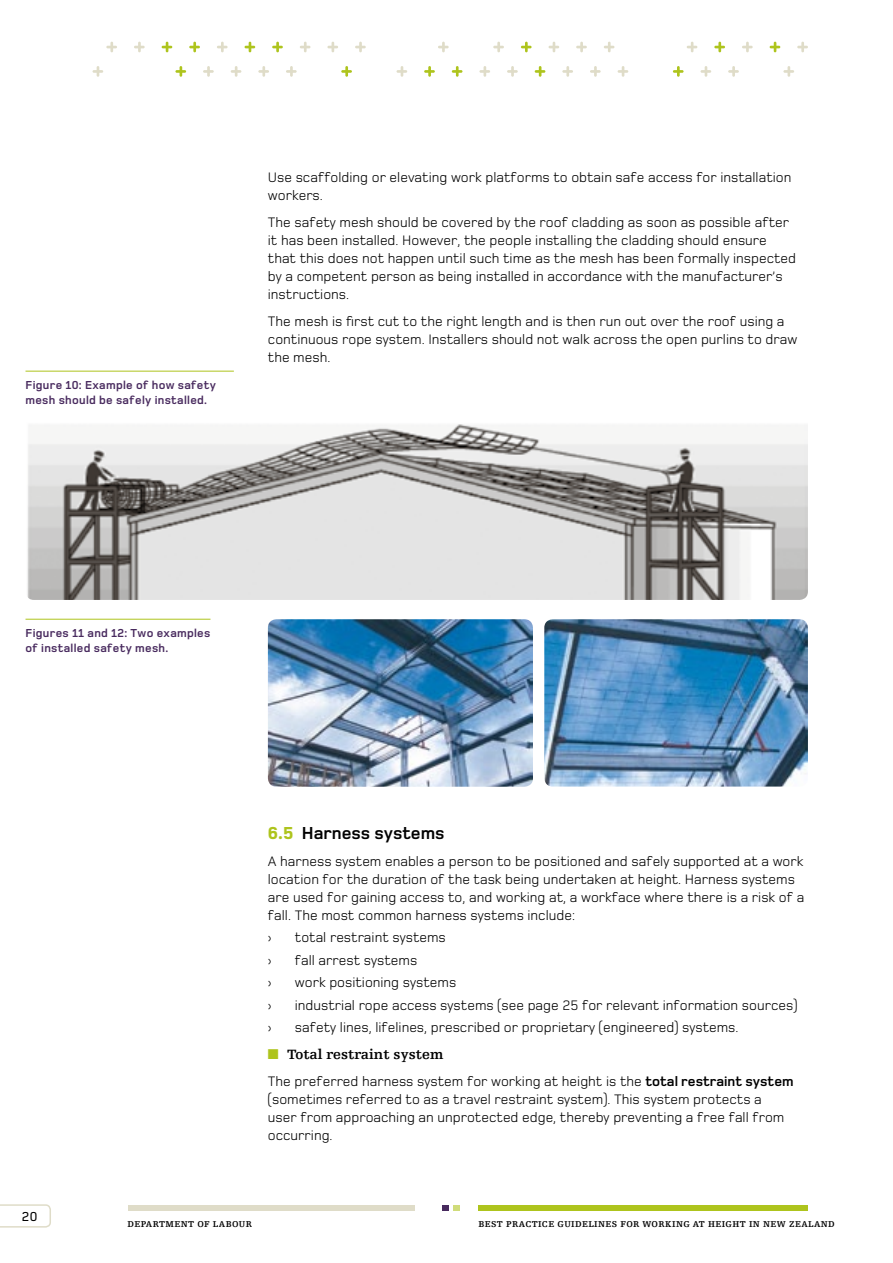
<style>
.page{position:relative;width:893px;height:1263px;background:#fff}
.page>*{position:absolute;margin:0;border:0;box-sizing:border-box;transform-origin:0 0}
.t1{font:700 18px "Foundry Monoline";color:#000}
.t2{font:14.25px/18px "Foundry Monoline";color:#000}
.t3{font:700 14.25px "Egyptienne F";color:#000}
.t4{font:500 13.5px "Foundry Monoline";color:#000}
.t5{font:700 12px/15.8px "Foundry Monoline";letter-spacing:.025em;color:#482a5e}
.t6{font:700 9px "Egyptienne F";letter-spacing:.04em;color:#000}
.s1{font-weight:800;color:#aec41d}
.s2{color:#aec41d}
.s3{font-weight:700}
</style>
<div class="page">
<div style="left:478px;top:1205px;width:330px;height:5px;background:#aec41d"></div>
<div style="left:128px;top:1205px;width:286px;height:5px;background:#dfdcc8"></div>
<svg style="left:442px;top:1205px;width:17px;height:5px"></svg>
<svg style="left:0;top:1204px;width:51px;height:23px"></svg>
<svg style="left:93px;top:66px;width:10px;height:11px"></svg>
<svg style="left:203px;top:66px;width:11px;height:11px"></svg>
<svg style="left:231px;top:66px;width:10px;height:11px"></svg>
<svg style="left:258px;top:66px;width:11px;height:11px"></svg>
<svg style="left:286px;top:66px;width:11px;height:11px"></svg>
<svg style="left:397px;top:66px;width:10px;height:11px"></svg>
<svg style="left:479px;top:66px;width:11px;height:11px"></svg>
<svg style="left:507px;top:66px;width:11px;height:11px"></svg>
<svg style="left:562px;top:66px;width:11px;height:11px"></svg>
<svg style="left:590px;top:66px;width:11px;height:11px"></svg>
<svg style="left:618px;top:66px;width:10px;height:11px"></svg>
<svg style="left:700px;top:66px;width:11px;height:11px"></svg>
<svg style="left:728px;top:66px;width:11px;height:11px"></svg>
<svg style="left:783px;top:66px;width:11px;height:11px"></svg>
<svg style="left:106px;top:42px;width:11px;height:10px"></svg>
<svg style="left:134px;top:42px;width:11px;height:10px"></svg>
<svg style="left:217px;top:42px;width:11px;height:10px"></svg>
<svg style="left:300px;top:42px;width:10px;height:10px"></svg>
<svg style="left:327px;top:42px;width:11px;height:10px"></svg>
<svg style="left:355px;top:42px;width:11px;height:10px"></svg>
<svg style="left:438px;top:42px;width:11px;height:10px"></svg>
<svg style="left:493px;top:42px;width:11px;height:10px"></svg>
<svg style="left:549px;top:42px;width:10px;height:10px"></svg>
<svg style="left:576px;top:42px;width:11px;height:10px"></svg>
<svg style="left:604px;top:42px;width:10px;height:10px"></svg>
<svg style="left:687px;top:42px;width:10px;height:10px"></svg>
<svg style="left:742px;top:42px;width:11px;height:10px"></svg>
<svg style="left:797px;top:42px;width:11px;height:10px"></svg>
<svg style="left:175px;top:66px;width:11px;height:11px"></svg>
<svg style="left:341px;top:66px;width:11px;height:11px"></svg>
<svg style="left:424px;top:66px;width:11px;height:11px"></svg>
<svg style="left:452px;top:66px;width:10px;height:11px"></svg>
<svg style="left:535px;top:66px;width:10px;height:11px"></svg>
<svg style="left:673px;top:66px;width:11px;height:11px"></svg>
<svg style="left:162px;top:42px;width:10px;height:10px"></svg>
<svg style="left:189px;top:42px;width:11px;height:10px"></svg>
<svg style="left:245px;top:42px;width:10px;height:10px"></svg>
<svg style="left:272px;top:42px;width:11px;height:10px"></svg>
<svg style="left:521px;top:42px;width:11px;height:10px"></svg>
<svg style="left:714px;top:42px;width:11px;height:10px"></svg>
<svg style="left:770px;top:42px;width:10px;height:10px"></svg>
<hr style="left:26px;top:619px;width:184px;height:1px;background:#aec41d">
<img style="left:268px;top:619px;width:265px;height:168px">
<img style="left:544px;top:619px;width:264px;height:167px">
<img style="left:27px;top:424px;width:781px;height:176px">
<hr style="left:26px;top:371px;width:208px;height:1px;background:#aec41d">
<p class="t5" style="left:26px;top:377px;width:192px">Figure 10: Example of how safety mesh should be safely installed.</p>
<p class="t2" style="left:268px;top:168px;width:525px">Use scaffolding or elevating work platforms to obtain safe access for installation workers.</p>
<p class="t2" style="left:268px;top:213px;width:530px">The safety mesh should be covered by the roof cladding as soon as possible after it has been installed. However, the people installing the cladding should ensure that this does not happen until such time as the mesh has been formally inspected by a competent person as being installed in accordance with the manufacturer’s instructions.</p>
<p class="t2" style="left:268px;top:312px;width:531px">The mesh is first cut to the right length and is then run out over the roof using a continuous rope system. Installers should not walk across the open purlins to draw the mesh.</p>
<p class="t5" style="left:26px;top:625px;width:186px">Figures 11 and 12: Two examples of installed safety mesh.</p>
<p class="t1" style="left:268px;top:823px;width:178px"><span class="s1">6.5</span> Harness systems</p>
<p class="t2" style="left:268px;top:852px;width:538px">A harness system enables a person to be positioned and safely supported at a work location for the duration of the task being undertaken at height. Harness systems are used for gaining access to, and working at, a workface where there is a risk of a fall. The most common harness systems include:</p>
<p class="t2" style="left:268px;top:928px;width:5px">›</p>
<p class="t2" style="left:295px;top:928px;width:152px">total restraint systems</p>
<p class="t2" style="left:268px;top:951px;width:5px">›</p>
<p class="t2" style="left:295px;top:951px;width:124px">fall arrest systems</p>
<p class="t2" style="left:268px;top:973px;width:5px">›</p>
<p class="t2" style="left:295px;top:973px;width:163px">work positioning systems</p>
<p class="t2" style="left:268px;top:996px;width:5px">›</p>
<p class="t2" style="left:295px;top:996px;width:504px">industrial rope access systems (see page 25 for relevant information sources)</p>
<p class="t2" style="left:268px;top:1018px;width:5px">›</p>
<p class="t2" style="left:295px;top:1018px;width:445px">safety lines, lifelines, prescribed or proprietary (engineered) systems.</p>
<p class="t3" style="left:268px;top:1047px;width:177px"><span class="s2">■</span> Total restraint system</p>
<p class="t2" style="left:268px;top:1072px;width:527px">The preferred harness system for working at height is the <span class="s3">total restraint system </span>(sometimes referred to as a travel restraint system). This system protects a user from approaching an unprotected edge, thereby preventing a free fall from occurring.</p>
<p class="t4" style="left:22px;top:1208px;width:17px">20</p>
<p class="t6" style="left:128px;top:1219px;width:126px">DEPARTMENT OF LABOUR</p>
<p class="t6" style="left:478px;top:1219px;width:358px">BEST PRACTICE GUIDELINES FOR WORKING AT HEIGHT IN NEW ZEALAND</p>
</div>
